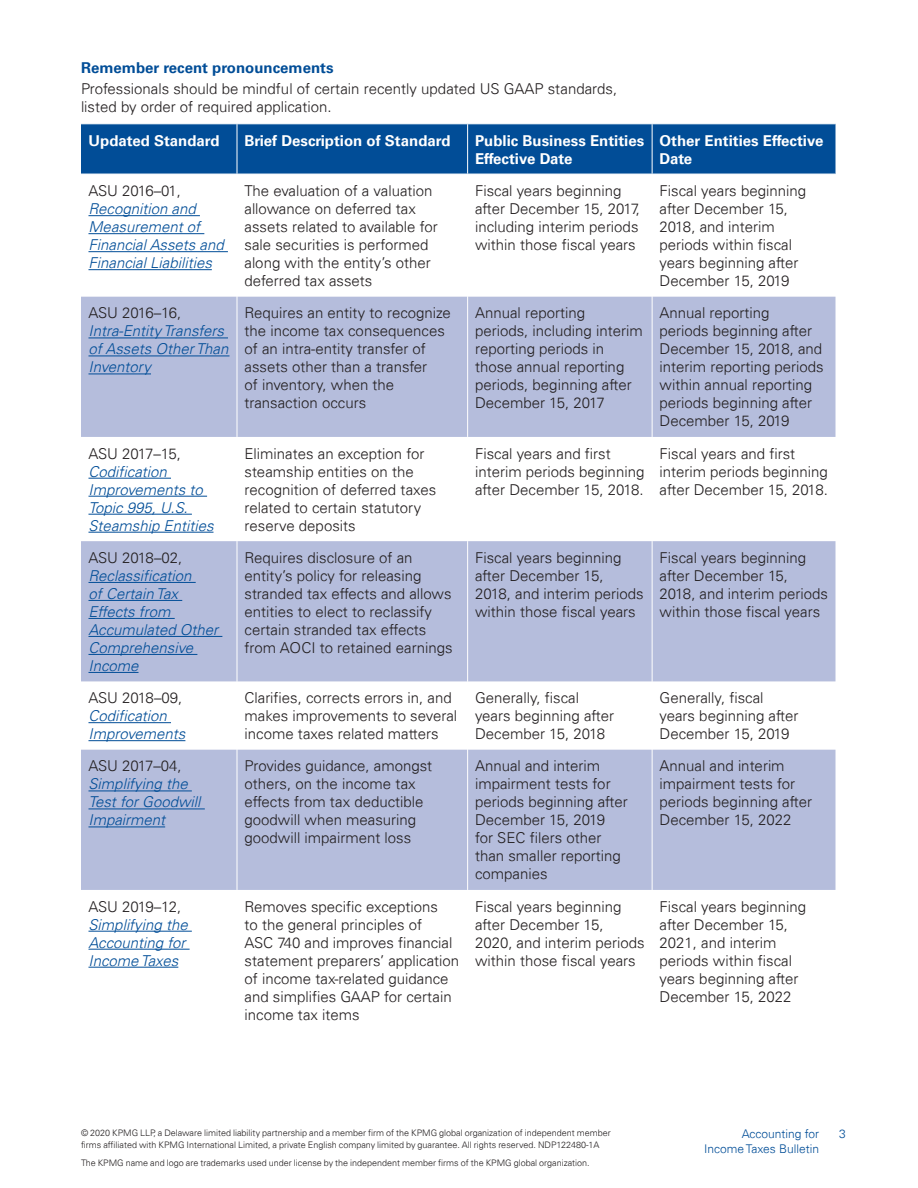
<style>
.page{position:relative;width:918px;height:1188px;background:#fff}
.page>*{position:absolute;margin:0;border:0;box-sizing:border-box;transform-origin:0 0}
.t1{font:300 15px/18px "Univers 45";color:#231f20}
.t2{font:italic 300 15px/18px "Univers 45";color:#014d97}
.t3{font:700 15px/18px "Univers 65";color:#fff}
.t4{font:300 15px "Univers 45";letter-spacing:-.04em;color:#231f20}
.t5{font:700 15px "Univers 65";color:#014d97}
.t6{font:300 12px "Univers 45";color:#014d97}
.t7{font:300 9px/12px "Univers 45";color:#231f20}
</style>
<div class="page">
<div style="left:81px;top:124px;width:755px;height:50px;background:#014d97"></div>
<svg style="left:81px;top:297px;width:755px;height:593px;fill:#b5bddc"></svg>
<hr style="left:237px;top:124px;width:1px;height:50px;background:#fff">
<hr style="left:467px;top:124px;width:1px;height:50px;background:#fff">
<hr style="left:652px;top:124px;width:1px;height:50px;background:#fff">
<hr style="left:237px;top:297px;width:1px;height:140px;background:#fff">
<hr style="left:467px;top:297px;width:1px;height:140px;background:#fff">
<hr style="left:652px;top:297px;width:1px;height:140px;background:#fff">
<hr style="left:237px;top:437px;width:1px;height:104px;background:#fff">
<hr style="left:467px;top:437px;width:1px;height:104px;background:#fff">
<hr style="left:652px;top:437px;width:1px;height:104px;background:#fff">
<hr style="left:237px;top:541px;width:1px;height:140px;background:#fff">
<hr style="left:467px;top:541px;width:1px;height:140px;background:#fff">
<hr style="left:652px;top:541px;width:1px;height:140px;background:#fff">
<hr style="left:237px;top:681px;width:1px;height:69px;background:#fff">
<hr style="left:467px;top:681px;width:1px;height:69px;background:#fff">
<hr style="left:652px;top:681px;width:1px;height:69px;background:#fff">
<hr style="left:237px;top:750px;width:1px;height:140px;background:#fff">
<hr style="left:467px;top:750px;width:1px;height:140px;background:#fff">
<hr style="left:652px;top:750px;width:1px;height:140px;background:#fff">
<hr style="left:88px;top:215px;width:112px;height:1px;background:#014d97">
<hr style="left:88px;top:233px;width:116px;height:1px;background:#014d97">
<hr style="left:88px;top:251px;width:140px;height:1px;background:#014d97">
<hr style="left:88px;top:269px;width:124px;height:1px;background:#014d97">
<hr style="left:88px;top:338px;width:140px;height:1px;background:#014d97">
<hr style="left:88px;top:356px;width:142px;height:1px;background:#014d97">
<hr style="left:88px;top:374px;width:63px;height:1px;background:#014d97">
<hr style="left:88px;top:478px;width:83px;height:1px;background:#014d97">
<hr style="left:88px;top:496px;width:119px;height:1px;background:#014d97">
<hr style="left:88px;top:514px;width:104px;height:1px;background:#014d97">
<hr style="left:88px;top:532px;width:126px;height:1px;background:#014d97">
<hr style="left:88px;top:582px;width:108px;height:1px;background:#014d97">
<hr style="left:88px;top:600px;width:94px;height:1px;background:#014d97">
<hr style="left:88px;top:618px;width:87px;height:1px;background:#014d97">
<hr style="left:88px;top:636px;width:134px;height:1px;background:#014d97">
<hr style="left:88px;top:654px;width:109px;height:1px;background:#014d97">
<hr style="left:88px;top:672px;width:51px;height:1px;background:#014d97">
<hr style="left:88px;top:722px;width:83px;height:1px;background:#014d97">
<hr style="left:88px;top:740px;width:97px;height:1px;background:#014d97">
<hr style="left:88px;top:791px;width:104px;height:1px;background:#014d97">
<hr style="left:88px;top:809px;width:117px;height:1px;background:#014d97">
<hr style="left:88px;top:827px;width:77px;height:1px;background:#014d97">
<hr style="left:88px;top:931px;width:104px;height:1px;background:#014d97">
<hr style="left:88px;top:949px;width:102px;height:1px;background:#014d97">
<hr style="left:88px;top:967px;width:90px;height:1px;background:#014d97">
<p class="t5" style="left:81px;top:59px;width:254px">Remember recent pronouncements</p>
<p class="t1" style="left:81px;top:80px;width:538px">Professionals should be mindful of certain recently updated US GAAP standards, listed by order of required application.</p>
<p class="t3" style="left:88px;top:131px;width:133px">Updated Standard</p>
<p class="t3" style="left:244px;top:131px;width:208px">Brief Description of Standard</p>
<p class="t3" style="left:475px;top:131px;width:171px">Public Business Entities<br>Effective Date</p>
<p class="t3" style="left:660px;top:131px;width:165px">Other Entities Effective<br>Date</p>
<p class="t4" style="left:88px;top:182px;width:94px">ASU 2016–01,</p>
<p class="t2" style="left:88px;top:200px;width:137px">Recognition and<br>Measurement of<br>Financial Assets and<br>Financial Liabilities</p>
<p class="t1" style="left:244px;top:182px;width:195px">The evaluation of a valuation allowance on deferred tax assets related to available for sale securities is performed along with the entity’s other deferred tax assets</p>
<p class="t1" style="left:475px;top:182px;width:166px">Fiscal years beginning after December 15, 2017, including interim periods within those fiscal years</p>
<p class="t1" style="left:660px;top:182px;width:148px">Fiscal years beginning after December 15,<br>2018, and interim periods within fiscal years beginning after<br>December 15, 2019</p>
<p class="t4" style="left:88px;top:304px;width:94px">ASU 2016–16,</p>
<p class="t2" style="left:88px;top:322px;width:141px">Intra-Entity Transfers of Assets Other Than<br>Inventory</p>
<p class="t4" style="left:88px;top:444px;width:94px">ASU 2017–15,</p>
<p class="t2" style="left:88px;top:462px;width:127px">Codification<br>Improvements to<br>Topic 995, U.S.<br>Steamship Entities</p>
<p class="t1" style="left:88px;top:549px;width:95px">ASU 2018–02,</p>
<p class="t2" style="left:88px;top:567px;width:131px">Reclassification<br>of Certain Tax<br>Effects from<br>Accumulated Other<br>Comprehensive<br>Income</p>
<p class="t1" style="left:88px;top:689px;width:95px">ASU 2018–09,</p>
<p class="t2" style="left:88px;top:707px;width:98px">Codification<br>Improvements</p>
<p class="t1" style="left:88px;top:757px;width:95px">ASU 2017–04,</p>
<p class="t2" style="left:88px;top:775px;width:114px">Simplifying the<br>Test for Goodwill<br>Impairment</p>
<p class="t4" style="left:88px;top:897px;width:94px">ASU 2019–12,</p>
<p class="t2" style="left:88px;top:915px;width:101px">Simplifying the<br>Accounting for<br>Income Taxes</p>
<p class="t1" style="left:244px;top:304px;width:208px">Requires an entity to recognize the income tax consequences of an intra-entity transfer of assets other than a transfer<br>of inventory, when the transaction occurs</p>
<p class="t1" style="left:475px;top:304px;width:169px">Annual reporting<br>periods, including interim reporting periods in those annual reporting periods, beginning after<br>December 15, 2017</p>
<p class="t1" style="left:660px;top:304px;width:166px">Annual reporting<br>periods beginning after<br>December 15, 2018, and interim reporting periods within annual reporting periods beginning after<br>December 15, 2019</p>
<p class="t1" style="left:244px;top:444px;width:193px">Eliminates an exception for steamship entities on the recognition of deferred taxes related to certain statutory reserve deposits</p>
<p class="t1" style="left:475px;top:444px;width:171px">Fiscal years and first interim periods beginning after December 15, 2018.</p>
<p class="t1" style="left:660px;top:444px;width:170px">Fiscal years and first interim periods beginning after December 15, 2018.</p>
<p class="t1" style="left:244px;top:549px;width:210px">Requires disclosure of an entity’s policy for releasing stranded tax effects and allows entities to elect to reclassify certain stranded tax effects from AOCI to retained earnings</p>
<p class="t1" style="left:475px;top:549px;width:170px">Fiscal years beginning after December 15,<br>2018, and interim periods within those fiscal years</p>
<p class="t1" style="left:660px;top:549px;width:170px">Fiscal years beginning after December 15,<br>2018, and interim periods within those fiscal years</p>
<p class="t1" style="left:244px;top:689px;width:214px">Clarifies, corrects errors in, and makes improvements to several income taxes related matters</p>
<p class="t1" style="left:475px;top:689px;width:140px">Generally, fiscal years beginning after<br>December 15, 2018</p>
<p class="t1" style="left:660px;top:689px;width:140px">Generally, fiscal years beginning after<br>December 15, 2019</p>
<p class="t1" style="left:244px;top:757px;width:189px">Provides guidance, amongst others, on the income tax effects from tax deductible goodwill when measuring goodwill impairment loss</p>
<p class="t1" style="left:475px;top:757px;width:154px">Annual and interim impairment tests for periods beginning after<br>December 15, 2019<br>for SEC filers other than smaller reporting companies</p>
<p class="t1" style="left:660px;top:757px;width:154px">Annual and interim impairment tests for periods beginning after<br>December 15, 2022</p>
<p class="t1" style="left:244px;top:897px;width:216px">Removes specific exceptions<br>to the general principles of<br>ASC 740 and improves financial statement preparers’ application of income tax-related guidance and simplifies GAAP for certain income tax items</p>
<p class="t1" style="left:475px;top:897px;width:171px">Fiscal years beginning after December 15,<br>2020, and interim periods within those fiscal years</p>
<p class="t1" style="left:660px;top:897px;width:148px">Fiscal years beginning after December 15,<br>2021, and interim periods within fiscal years beginning after<br>December 15, 2022</p>
<p class="t7" style="left:81px;top:1127px;width:531px">© 2020 KPMG LLP, a Delaware limited liability partnership and a member firm of the KPMG global organization of independent member firms affiliated with KPMG International Limited, a private English company limited by guarantee. All rights reserved. NDP122480-1A</p>
<p class="t7" style="left:81px;top:1157px;width:510px">The KPMG name and logo are trademarks used under license by the independent member firms of the KPMG global organization.</p>
<p class="t6" style="left:742px;top:1127px;width:79px">Accounting for</p>
<p class="t6" style="left:839px;top:1127px;width:8px">3</p>
<p class="t6" style="left:704px;top:1142px;width:117px">Income Taxes Bulletin</p>
</div>
